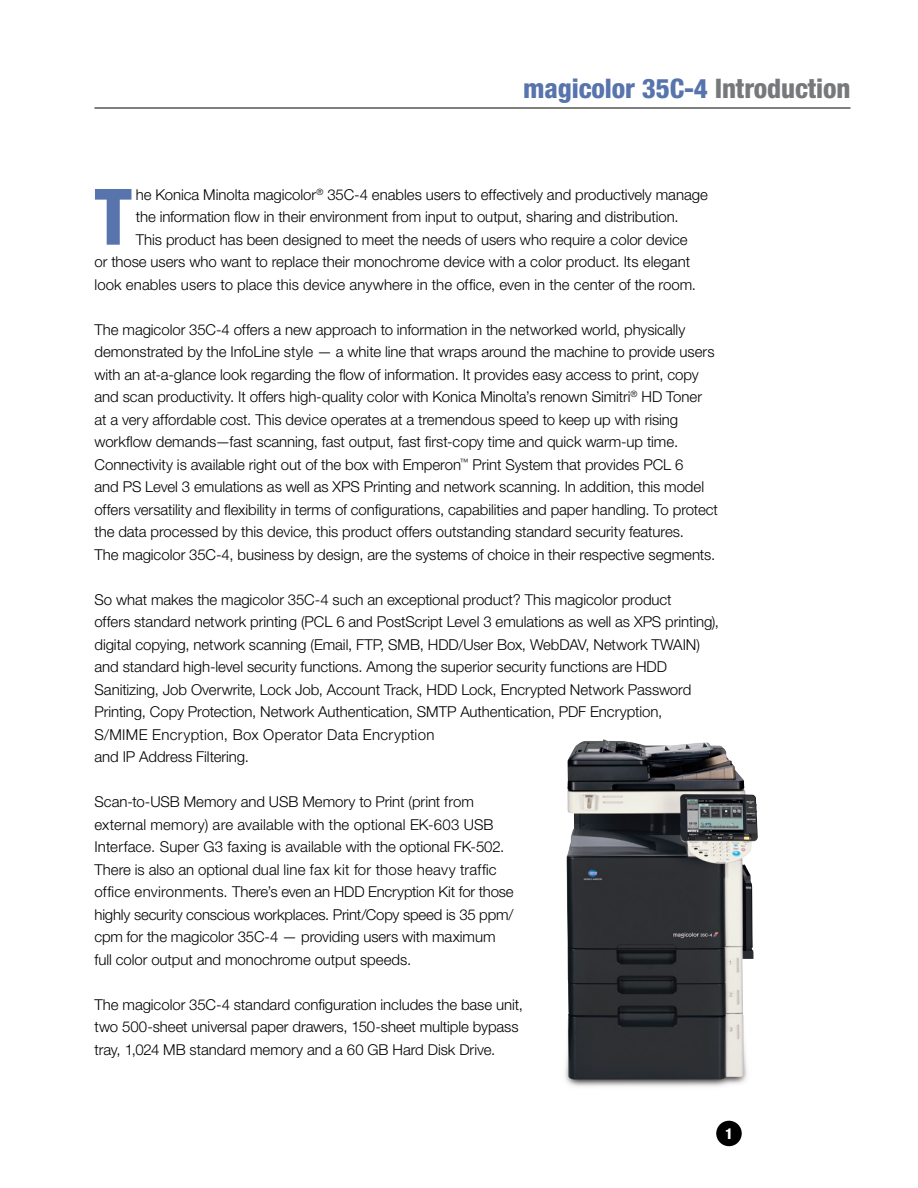
<style>
.page{position:relative;width:918px;height:1188px;background:#fff}
.page>*{position:absolute;margin:0;border:0;box-sizing:border-box;transform-origin:0 0}
.t1{font:800 condensed 78px "Helvetica Neue LT Std";color:#5874ad}
.t2{font:800 condensed 27px "Helvetica Neue LT Std";letter-spacing:-.005em;color:#5874ad}
.t3{font:300 15px/22.5px "Helvetica Neue LT Std";letter-spacing:-.005em;color:#000}
.t4{font:800 condensed 15px "Helvetica Neue LT Std";color:#fff}
.s1{color:#77787b}
</style>
<div class="page">
<img style="left:565px;top:739px;width:193px;height:348px">
<hr style="left:94px;top:108px;width:756px;height:1px;background:#000">
<div style="left:716px;top:1121px;width:26px;height:25px;background:#000;border-radius:50%"></div>
<h2 class="t2" style="left:523px;top:72px;width:329px">magicolor 35C-4 <span class="s1">Introduction</span></h2>
<h1 class="t1" style="left:94px;top:169px;width:39px">T</h1>
<p class="t3" style="left:136px;top:183px;width:573px">he Konica Minolta magicolor<sup>®</sup> 35C-4 enables users to effectively and productively manage</p>
<p class="t3" style="left:136px;top:205px;width:541px">the information flow in their environment from input to output, sharing and distribution.</p>
<p class="t3" style="left:136px;top:228px;width:553px">This product has been designed to meet the needs of users who require a color device</p>
<p class="t3" style="left:94px;top:250px;width:597px">or those users who want to replace their monochrome device with a color product. Its elegant</p>
<p class="t3" style="left:94px;top:273px;width:600px">look enables users to place this device anywhere in the office, even in the center of the room.</p>
<p class="t3" style="left:94px;top:318px;width:625px">The magicolor 35C-4 offers a new approach to information in the networked world, physically demonstrated by the InfoLine style — a white line that wraps around the machine to provide users with an at-a-glance look regarding the flow of information. It provides easy access to print, copy and scan productivity. It offers high-quality color with Konica Minolta’s renown Simitri<sup>®</sup> HD Toner<br>at a very affordable cost. This device operates at a tremendous speed to keep up with rising workflow demands—fast scanning, fast output, fast first-copy time and quick warm-up time.<br>Connectivity is available right out of the box with Emperon<sup>™</sup> Print System that provides PCL 6<br>and PS Level 3 emulations as well as XPS Printing and network scanning. In addition, this model offers versatility and flexibility in terms of configurations, capabilities and paper handling. To protect the data processed by this device, this product offers outstanding standard security features.<br>The magicolor 35C-4, business by design, are the systems of choice in their respective segments.</p>
<p class="t3" style="left:94px;top:588px;width:626px">So what makes the magicolor 35C-4 such an exceptional product? This magicolor product<br>offers standard network printing (PCL 6 and PostScript Level 3 emulations as well as XPS printing), digital copying, network scanning (Email, FTP, SMB, HDD/User Box, WebDAV, Network TWAIN) and standard high-level security functions. Among the superior security functions are HDD Sanitizing, Job Overwrite, Lock Job, Account Track, HDD Lock, Encrypted Network Password Printing, Copy Protection, Network Authentication, SMTP Authentication, PDF Encryption, S/MIME Encryption, Box Operator Data Encryption<br>and IP Address Filtering.</p>
<p class="t3" style="left:94px;top:790px;width:421px">Scan-to-USB Memory and USB Memory to Print (print from external memory) are available with the optional EK‑603 USB Interface. Super G3 faxing is available with the optional FK-502.<br>There is also an optional dual line fax kit for those heavy traffic office environments. There’s even an HDD Encryption Kit for those highly security conscious workplaces. Print/Copy speed is 35 ppm/ cpm for the magicolor 35C-4 — providing users with maximum full color output and monochrome output speeds.</p>
<p class="t3" style="left:95px;top:993px;width:430px">The magicolor 35C-4 standard configuration includes the base unit, two 500-sheet universal paper drawers, 150-sheet multiple bypass tray, 1,024 MB standard memory and a 60 GB Hard Disk Drive.</p>
<p class="t4" style="left:725px;top:1124px;width:9px">1</p>
</div>
